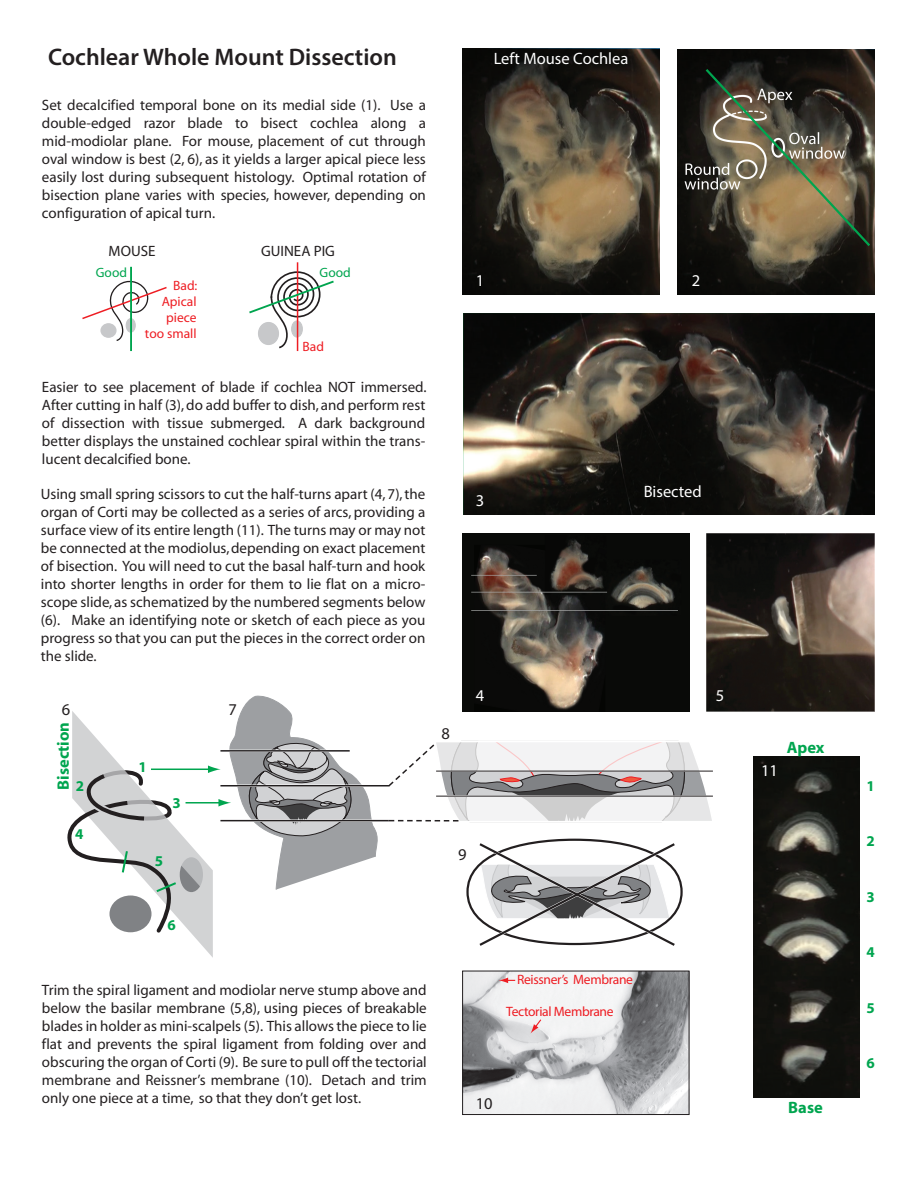
<style>
.page{position:relative;width:918px;height:1188px;background:#fff}
.page>*{position:absolute;margin:0;border:0;box-sizing:border-box;transform-origin:0 0}
.t1{font:600 24px "Myriad Pro";color:#231f20}
.t2{font:16.5px "Myriad Pro";color:#fff}
.t3{font:700 16.5px "Myriad";color:#00a54f}
.t4{font:16.5px "Myriad Pro";color:#231f20}
.t5{font:15px/18px "Myriad";color:#231f20;text-align:justify}
.t6{font:700 15px "Myriad";color:#00a54f}
.t7{font:13.65px "Myriad Pro";letter-spacing:-.025em;color:#ee1d23}
.t8{font:13.5px/16.2px "Myriad";color:#ee1d23;text-align:right}
.t9{font:13.5px "Myriad";color:#00a54f}
</style>
<div class="page">
<svg style="left:476px;top:840px;width:202px;height:106px"></svg>
<img style="left:754px;top:756px;width:105px;height:342px">
<img style="left:464px;top:973px;width:223px;height:140px">
<div style="left:462px;top:971px;width:227px;height:144px;border:1px solid #231f20"></div>
<svg style="left:530px;top:1018px;width:12px;height:16px"></svg>
<svg style="left:499px;top:978px;width:16px;height:5px"></svg>
<img style="left:463px;top:313px;width:412px;height:201px">
<hr style="left:297px;top:262px;width:1px;height:89px;background:#ee1d23">
<svg style="left:249px;top:270px;width:85px;height:80px"></svg>
<svg style="left:82px;top:280px;width:85px;height:61px"></svg>
<hr style="left:130px;top:267px;width:2px;height:84px;background:#00a54f">
<div style="left:101px;top:324px;width:15px;height:13px;background:#c7c8ca;border-radius:50%"></div>
<div style="left:100px;top:323px;width:17px;height:15px;border:1px solid #c7c8ca;border-radius:50%"></div>
<div style="left:259px;top:323px;width:19px;height:22px;background:#c7c8ca;border-radius:50%"></div>
<div style="left:258px;top:322px;width:21px;height:23px;border:1px solid #c7c8ca;border-radius:50%"></div>
<img style="left:463px;top:49px;width:196px;height:246px">
<img style="left:678px;top:49px;width:197px;height:246px">
<svg style="left:703px;top:67px;width:169px;height:182px"></svg>
<img style="left:463px;top:534px;width:226px;height:177px">
<img style="left:706px;top:534px;width:169px;height:177px">
<hr style="left:220px;top:785px;width:170px;height:2px;background:#231f20">
<hr style="left:220px;top:820px;width:169px;height:1px;background:#231f20">
<svg style="left:387px;top:740px;width:326px;height:83px"></svg>
<svg style="left:67px;top:695px;width:314px;height:263px"></svg>
<h1 class="t1" style="left:48px;top:41px;width:350px">Cochlear Whole Mount Dissection</h1>
<p class="t5" style="left:42px;top:97px;width:385px">Set decalcified temporal bone on its medial side (1). Use a double-edged razor blade to bisect cochlea along a mid-modiolar plane. For mouse, placement of cut through oval window is best (2, 6), as it yields a larger apical piece less easily lost during subsequent histology. Optimal rotation of bisection plane varies with species, however, depending on configuration of apical turn.</p>
<p class="t5" style="left:109px;top:243px;width:48px">MOUSE</p>
<p class="t5" style="left:261px;top:243px;width:75px">GUINEA PIG</p>
<p class="t9" style="left:96px;top:265px;width:33px">Good</p>
<p class="t9" style="left:320px;top:265px;width:33px">Good</p>
<p class="t8" style="left:145px;top:278px;width:54px">Bad:<br>Apical piece too small</p>
<p class="t8" style="left:303px;top:339px;width:23px">Bad</p>
<p class="t5" style="left:42px;top:379px;width:386px">Easier to see placement of blade if cochlea NOT immersed.<br>After cutting in half (3), do add buffer to dish, and perform rest of dissection with tissue submerged. A dark background better displays the unstained cochlear spiral within the trans&shy;lucent decalcified bone.</p>
<p class="t5" style="left:41px;top:485px;width:386px">Using small spring scissors to cut the half-turns apart (4, 7), the organ of Corti may be collected as a series of arcs, providing a surface view of its entire length (11). The turns may or may not be connected at the modiolus, depending on exact placement of bisection. You will need to cut the basal half-turn and hook into shorter lengths in order for them to lie flat on a micro&shy;scope slide, as schematized by the numbered segments below (6). Make an identifying note or sketch of each piece as you progress so that you can put the pieces in the correct order on the slide.</p>
<p class="t4" style="left:62px;top:699px;width:10px">6</p>
<p class="t4" style="left:229px;top:699px;width:10px">7</p>
<p class="t3" style="left:55px;top:790px;width:69px;rotate:-90deg">Bisection</p>
<p class="t6" style="left:76px;top:778px;width:10px">2</p>
<p class="t6" style="left:75px;top:826px;width:10px">4</p>
<p class="t6" style="left:139px;top:760px;width:10px">1</p>
<p class="t6" style="left:172px;top:795px;width:10px">3</p>
<p class="t6" style="left:155px;top:853px;width:10px">5</p>
<p class="t2" style="left:494px;top:48px;width:136px">Left Mouse Cochlea</p>
<p class="t2" style="left:476px;top:270px;width:10px">1</p>
<p class="t2" style="left:476px;top:491px;width:10px">3</p>
<p class="t4" style="left:442px;top:723px;width:10px">8</p>
<p class="t2" style="left:476px;top:686px;width:10px">4</p>
<p class="t4" style="left:458px;top:845px;width:10px">9</p>
<p class="t2" style="left:692px;top:270px;width:10px">2</p>
<p class="t2" style="left:644px;top:482px;width:60px">Bisected</p>
<p class="t2" style="left:716px;top:686px;width:10px">5</p>
<p class="t6" style="left:167px;top:917px;width:10px">6</p>
<p class="t5" style="left:42px;top:981px;width:386px">Trim the spiral ligament and modiolar nerve stump above and below the basilar membrane (5,8), using pieces of breakable blades in holder as mini-scalpels (5). This allows the piece to lie flat and prevents the spiral ligament from folding over and obscuring the organ of Corti (9). Be sure to pull off the tectorial membrane and Reissner’s membrane (10). Detach and trim only one piece at a time, so that they don’t get lost.</p>
<p class="t7" style="left:517px;top:971px;width:117px">Reissner’s Membrane</p>
<p class="t7" style="left:506px;top:1003px;width:109px">Tectorial Membrane</p>
<p class="t4" style="left:476px;top:1094px;width:18px">10</p>
<p class="t2" style="left:761px;top:761px;width:18px">11</p>
<p class="t3" style="left:787px;top:739px;width:39px">Apex</p>
<p class="t3" style="left:788px;top:1099px;width:36px">Base</p>
<p class="t6" style="left:867px;top:778px;width:10px">1</p>
<p class="t6" style="left:867px;top:834px;width:10px">2</p>
<p class="t6" style="left:867px;top:889px;width:10px">3</p>
<p class="t6" style="left:867px;top:945px;width:10px">4</p>
<p class="t6" style="left:867px;top:1000px;width:10px">5</p>
<p class="t6" style="left:867px;top:1056px;width:10px">6</p>
</div>
